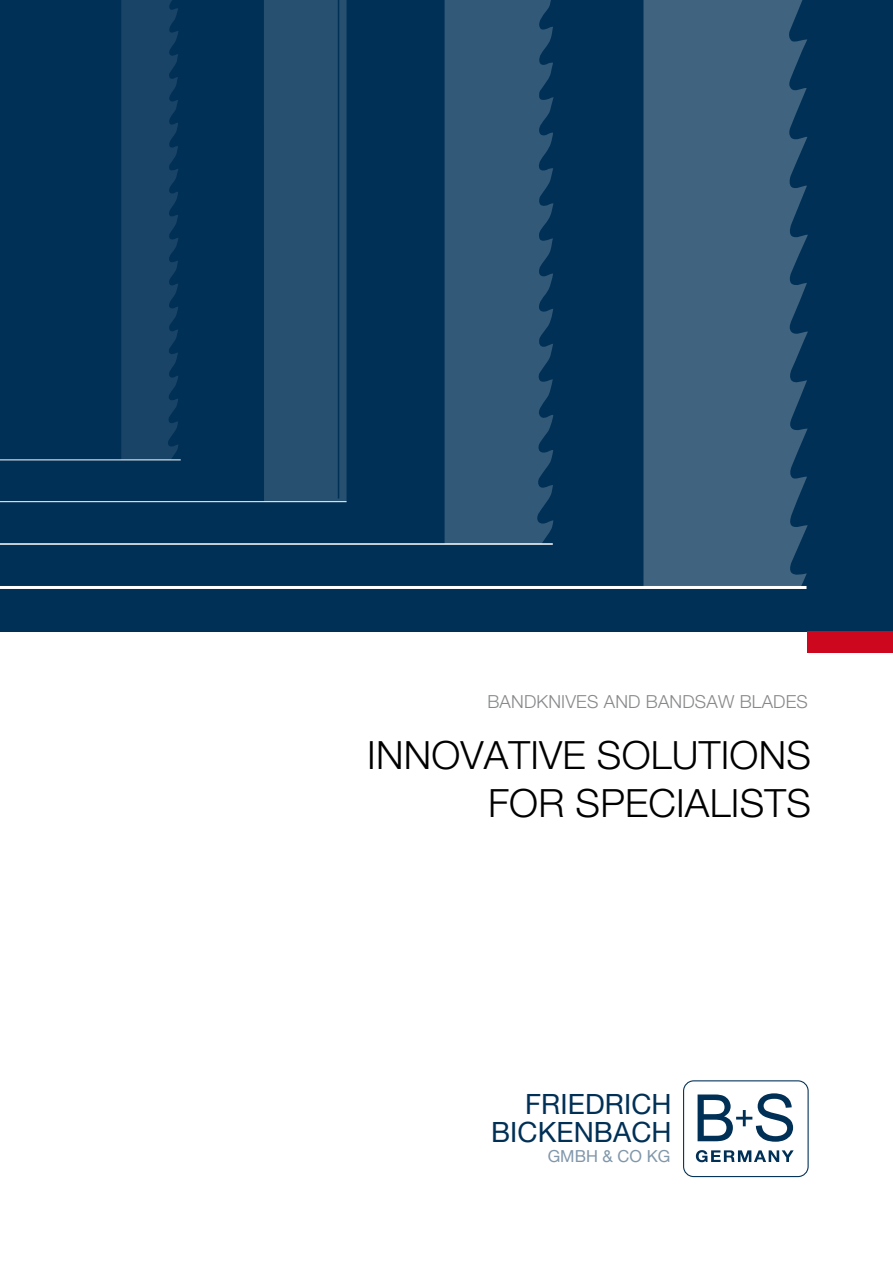
<style>
.page{position:relative;width:893px;height:1263px;background:#fff}
.page>*{position:absolute;margin:0;border:0;box-sizing:border-box;transform-origin:0 0}
.t1{font:300 39px/48px "Helvetica Neue";letter-spacing:.005em;color:#000;text-align:right}
.t2{font:27.9px/27.3px "Helvetica Neue";letter-spacing:.005em;color:#003056;text-align:right}
.t3{font:300 18px "Helvetica Neue";letter-spacing:.01em;color:#87888a}
.t4{font:16.5px "Helvetica Neue";color:#8097ab}
</style>
<div class="page">
<div style="left:0;top:0;width:893px;height:631px;background:#003056"></div>
<div style="left:264px;top:0;width:83px;height:502px;background:#264f70"></div>
<hr style="left:338px;top:0;width:1px;height:498px;background:#003056">
<svg style="left:121px;top:0;width:58px;height:460px;background:#174265"></svg>
<svg style="left:445px;top:0;width:109px;height:543px;background:#2f5575"></svg>
<svg style="left:643px;top:0;width:165px;height:588px;background:#3b5f7d"></svg>
<hr style="left:0;top:586px;width:806px;height:3px;background:#fff">
<hr style="left:0;top:543px;width:553px;height:2px;background:#fff">
<hr style="left:0;top:501px;width:347px;height:1px;background:#fff">
<hr style="left:0;top:460px;width:181px;height:1px;background:#fff">
<div style="left:808px;top:631px;width:85px;height:22px;background:#cd071e"></div>
<div style="left:683px;top:1080px;width:126px;height:97px;border:1px solid #003056;border-radius:10px"></div>
<svg style="left:696px;top:1150px;width:98px;height:12px"></svg>
<svg style="left:698px;top:1093px;width:95px;height:49px"></svg>
<p class="t3" style="left:487px;top:691px;width:322px">BANDKNIVES AND BANDSAW BLADES</p>
<p class="t1" style="left:367px;top:730px;width:445px">INNOVATIVE SOLUTIONS<br>FOR SPECIALISTS</p>
<p class="t2" style="left:491px;top:1090px;width:182px">FRIEDRICH<br>BICKENBACH</p>
<p class="t4" style="left:548px;top:1146px;width:124px">GMBH &amp; CO KG</p>
</div>
